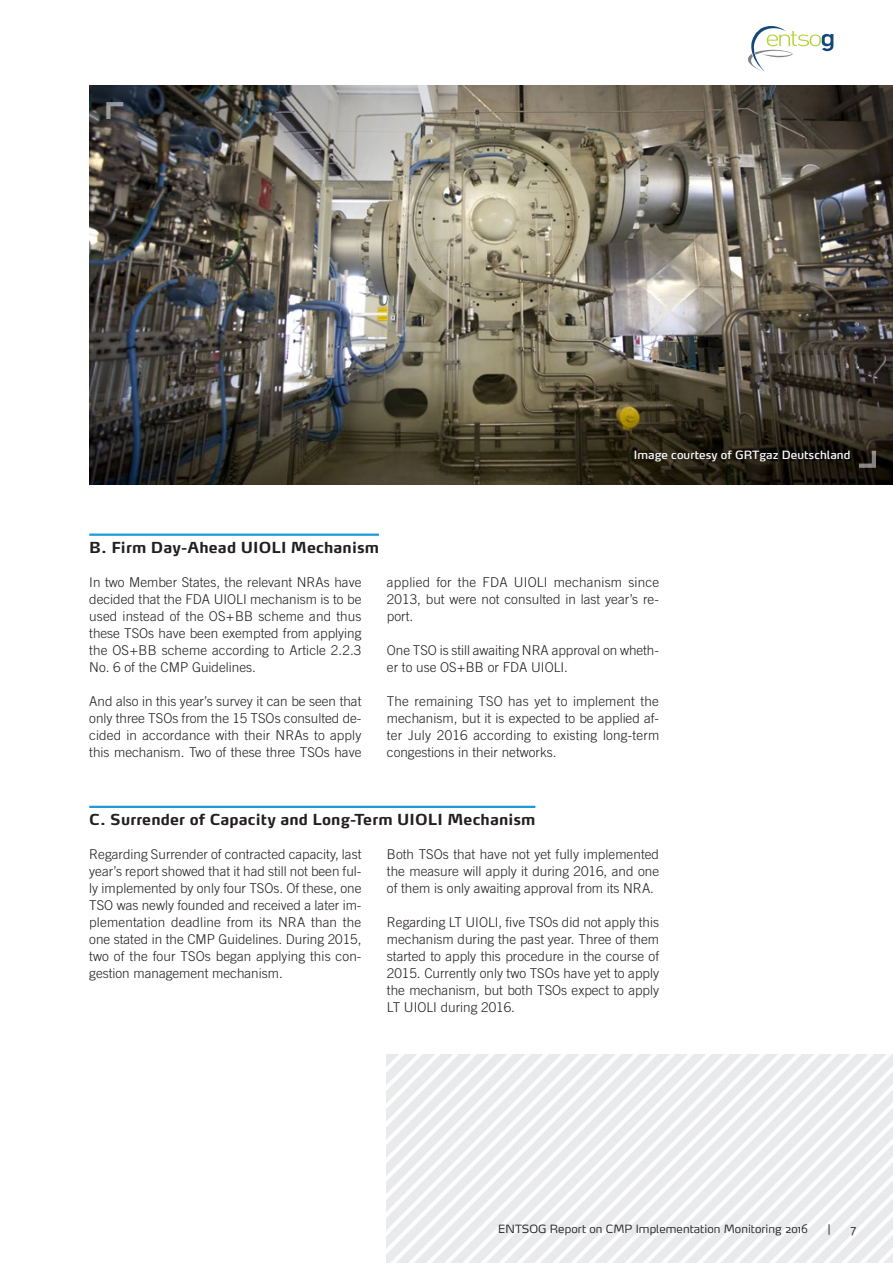
<style>
.page{position:relative;width:893px;height:1263px;background:#fff}
.page>*{position:absolute;margin:0;border:0;box-sizing:border-box;transform-origin:0 0}
.t1{font:700 15px "Max Pro";letter-spacing:.01em;color:#231f20}
.t2{font:300 13.5px/17px "Trade Gothic LT Std";color:#231f20;text-align:justify}
.t3{font:300 11.25px "Max Pro";letter-spacing:.005em;color:#231f20}
.t4{font:11.25px "Max Pro";letter-spacing:.005em;color:#fff}
</style>
<div class="page">
<img style="left:387px;top:1054px;width:506px;height:209px">
<img style="left:89px;top:85px;width:804px;height:400px">
<svg style="left:106px;top:102px;width:17px;height:17px"></svg>
<svg style="left:859px;top:451px;width:17px;height:17px"></svg>
<div style="left:633px;top:449px;width:219px;height:14px;background:#231f20;opacity:.75"></div>
<hr style="left:89px;top:533px;width:290px;height:3px;background:#1b9ad7">
<hr style="left:89px;top:806px;width:446px;height:2px;background:#1b9ad7">
<svg style="left:748px;top:26px;width:85px;height:46px"></svg>
<p class="t4" style="left:634px;top:448px;width:218px">Image courtesy of GRTgaz Deutschland</p>
<p class="t1" style="left:89px;top:538px;width:291px">B. Firm Day-Ahead UIOLI Mechanism</p>
<p class="t2" style="left:89px;top:573px;width:274px">In two Member States, the relevant NRAs have decided that the FDA UIOLI mechanism is to be used instead of the OS+BB scheme and thus these TSOs have been exempted from applying the OS+BB scheme according to Article 2.2.3<br>No. 6 of the CMP Guidelines.</p>
<p class="t2" style="left:89px;top:692px;width:274px">And also in this year’s survey it can be seen that only three TSOs from the 15 TSOs consulted de&shy;cided in accordance with their NRAs to apply this mechanism. Two of these three TSOs have</p>
<p class="t2" style="left:387px;top:573px;width:274px">applied for the FDA UIOLI mechanism since 2013, but were not consulted in last year’s re&shy;port.</p>
<p class="t2" style="left:387px;top:641px;width:273px">One TSO is still awaiting NRA approval on wheth&shy;er to use OS+BB or FDA UIOLI.</p>
<p class="t2" style="left:387px;top:692px;width:274px">The remaining TSO has yet to implement the mechanism, but it is expected to be applied af&shy;ter July 2016 according to existing long-term congestions in their networks.</p>
<p class="t1" style="left:89px;top:810px;width:448px">C. Surrender of Capacity and Long-Term UIOLI Mechanism</p>
<p class="t2" style="left:89px;top:845px;width:274px">Regarding Surrender of contracted capacity, last year’s report showed that it had still not been ful&shy;ly implemented by only four TSOs. Of these, one TSO was newly founded and received a later im&shy;plementation deadline from its NRA than the one stated in the CMP Guidelines. During 2015, two of the four TSOs began applying this con&shy;gestion management mechanism.</p>
<p class="t2" style="left:387px;top:845px;width:274px">Both TSOs that have not yet fully implemented the measure will apply it during 2016, and one of them is only awaiting approval from its NRA.</p>
<p class="t2" style="left:387px;top:914px;width:274px">Regarding LT UIOLI, five TSOs did not apply this mechanism during the past year. Three of them started to apply this procedure in the course of 2015. Currently only two TSOs have yet to apply the mechanism, but both TSOs expect to apply LT UIOLI during 2016.</p>
<p class="t3" style="left:498px;top:1222px;width:311px">ENTSOG Report on CMP Implementation Monitoring 2016</p>
<p class="t3" style="left:828px;top:1222px;width:4px">|</p>
<p class="t3" style="left:850px;top:1222px;width:7px">7</p>
</div>
